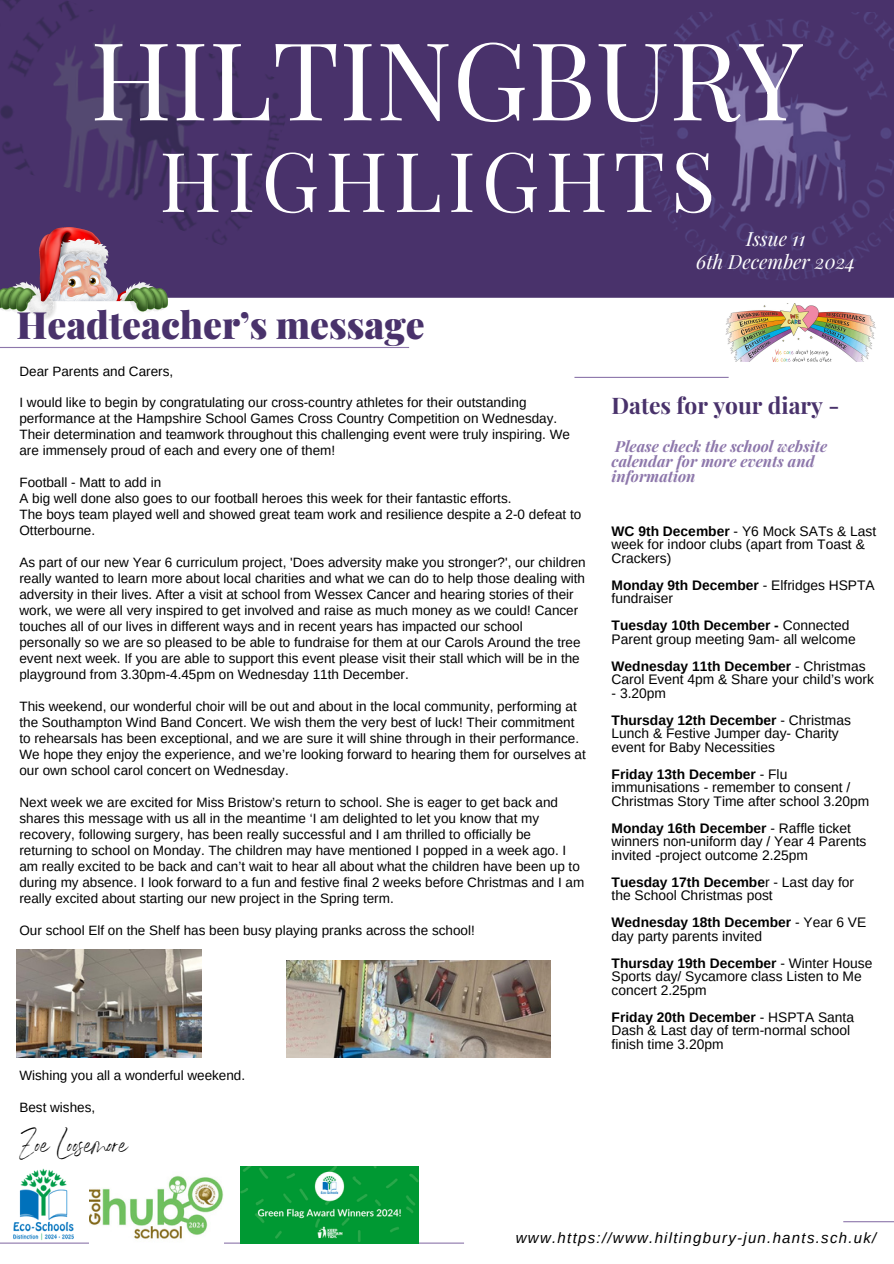
<style>
.page{position:relative;width:894px;height:1264px;background:#fff}
.page>*{position:absolute;margin:0;border:0;box-sizing:border-box;transform-origin:0 0}
.t1{font:108px "Playfair Display";color:#fff}
.t2{font:82.5px "Playfair Display";letter-spacing:.07em;color:#fff}
.t3{font:900 37.5px "Playfair Display";color:#49326b}
.t4{font:34.5px "Angella White";color:#000}
.t5{font:700 22.8px "Playfair Display";color:#49326b}
.t6{font:italic 19.5px/22.5px "Playfair Display";color:#fff;text-align:center}
.t7{font:italic 700 15.3px/14.7px "Playfair Display";color:#8d77ab}
.t8{font:italic 15px "Arimo";letter-spacing:.085em;color:#000}
.t9{font:13.8px/13.5px "Arimo";color:#000}
.t10{font:13.5px/16px "Arimo";color:#000}
.s1{font-weight:700}
</style>
<div class="page">
<div style="left:0;top:0;width:893px;height:295px;background:#49326b"></div>
<div style="left:0;top:292px;width:893px;height:6px;background:#49326b"></div>
<hr style="left:0;top:347px;width:409px;height:1px;background:#8d77ab">
<hr style="left:574px;top:377px;width:154px;height:1px;background:#8d77ab">
<hr style="left:0;top:1242px;width:464px;height:1px;background:#8d77ab">
<hr style="left:843px;top:1221px;width:50px;height:1px;background:#8d77ab">
<img style="left:640px;top:12px;width:253px;height:268px">
<img style="left:0;top:0;width:285px;height:245px">
<img style="left:725px;top:303px;width:151px;height:59px">
<img style="left:241px;top:1166px;width:177px;height:77px">
<img style="left:13px;top:1168px;width:61px;height:72px">
<img style="left:89px;top:1175px;width:134px;height:68px">
<img style="left:287px;top:960px;width:263px;height:97px">
<img style="left:17px;top:949px;width:184px;height:108px">
<img style="left:0;top:227px;width:168px;height:92px">
<p class="t1" style="left:90px;top:4px;width:714px">HILTINGBURY</p>
<p class="t2" style="left:159px;top:123px;width:557px">HIGHLIGHTS</p>
<h5 class="t3" style="left:16px;top:298px;width:410px">Headteacher’s message</h5>
<p class="t10" style="left:19px;top:363px;width:155px">Dear Parents and Carers,</p>
<p class="t10" style="left:19px;top:394px;width:552px">I would like to begin by congratulating our cross-country athletes for their outstanding performance at the Hampshire School Games Cross Country Competition on Wednesday.<br>Their determination and teamwork throughout this challenging event were truly inspiring. We are immensely proud of each and every one of them!</p>
<h1 class="t10" style="left:19px;top:474px;width:143px">Football - Matt to add in</h1>
<p class="t10" style="left:19px;top:490px;width:493px">A big well done also goes to our football heroes this week for their fantastic efforts.</p>
<h6 class="t10" style="left:19px;top:506px;width:563px">The boys team played well and showed great team work and resilience despite a 2-0 defeat to<br>Otterbourne.</h6>
<h2 class="t10" style="left:19px;top:554px;width:567px">As part of our new Year 6 curriculum project, 'Does adversity make you stronger?', our children really wanted to learn more about local charities and what we can do to help those dealing with adversity in their lives. After a visit at school from Wessex Cancer and hearing stories of their work, we were all very inspired to get involved and raise as much money as we could! Cancer touches all of our lives in different ways and in recent years has impacted our school personally so we are so pleased to be able to fundraise for them at our Carols Around the tree event next week. If you are able to support this event please visit their stall which will be in the playground from 3.30pm-4.45pm on Wednesday 11th December.</h2>
<p class="t10" style="left:19px;top:698px;width:567px">This weekend, our wonderful choir will be out and about in the local community, performing at the Southampton Wind Band Concert. We wish them the very best of luck! Their commitment to rehearsals has been exceptional, and we are sure it will shine through in their performance.<br>We hope they enjoy the experience, and we’re looking forward to hearing them for ourselves at our own school carol concert on Wednesday.</p>
<p class="t10" style="left:19px;top:794px;width:566px">Next week we are excited for Miss Bristow’s return to school. She is eager to get back and shares this message with us all in the meantime ‘I am delighted to let you know that my recovery, following surgery, has been really successful and I am thrilled to officially be returning to school on Monday. The children may have mentioned I popped in a week ago. I am really excited to be back and can’t wait to hear all about what the children have been up to during my absence. I look forward to a fun and festive final 2 weeks before Christmas and I am really excited about starting our new project in the Spring term.</p>
<h3 class="t10" style="left:19px;top:922px;width:456px">Our school Elf on the Shelf has been busy playing pranks across the school!</h3>
<p class="t10" style="left:19px;top:1066px;width:227px">Wishing you all a wonderful weekend.</p>
<p class="t10" style="left:19px;top:1098px;width:77px">Best wishes,</p>
<p class="t4" style="left:19px;top:1122px;width:111px">Zoe Loosemore</p>
<p class="t6" style="left:695px;top:227px;width:161px">Issue 11<br>6th December 2024</p>
<p class="t5" style="left:611px;top:389px;width:229px">Dates for your diary -</p>
<p class="t7" style="left:611px;top:438px;width:217px">Please check the school website calendar for more events and information</p>
<p class="t9" style="left:611px;top:524px;width:266px"><span class="s1">WC 9th December</span> - Y6 Mock SATs &amp; Last week for indoor clubs (apart from Toast &amp;<br>Crackers)</p>
<p class="t9" style="left:611px;top:578px;width:265px"><span class="s1">Monday 9th December</span> - Elfridges HSPTA fundraiser</p>
<p class="t9" style="left:611px;top:618px;width:245px"><span class="s1">Tuesday 10th December -</span> Connected<br>Parent group meeting 9am- all welcome</p>
<p class="t9" style="left:611px;top:659px;width:264px"><span class="s1">Wednesday 11th December</span> - Christmas<br>Carol Event 4pm &amp; Share your child’s work</p>
<p class="t9" style="left:611px;top:686px;width:56px">- 3.20pm</p>
<p class="t9" style="left:611px;top:713px;width:241px"><span class="s1">Thursday 12th December</span> - Christmas<br>Lunch &amp; Festive Jumper day- Charity event for Baby Necessities</p>
<p class="t9" style="left:611px;top:767px;width:259px"><span class="s1">Friday 13th December</span> - Flu immunisations - remember to consent /<br>Christmas Story Time after school 3.20pm</p>
<p class="t9" style="left:611px;top:821px;width:256px"><span class="s1">Monday 16th December</span> - Raffle ticket winners non-uniform day / Year 4 Parents invited -project outcome 2.25pm</p>
<p class="t9" style="left:611px;top:875px;width:244px"><span class="s1">Tuesday 17th Decembe</span>r - Last day for the School Christmas post</p>
<p class="t9" style="left:611px;top:915px;width:256px"><span class="s1">Wednesday 18th December</span> - Year 6 VE day party parents invited</p>
<p class="t9" style="left:611px;top:956px;width:262px"><span class="s1">Thursday 19th December</span> - Winter House<br>Sports day/ Sycamore class Listen to Me concert 2.25pm</p>
<h4 class="t9" style="left:611px;top:1010px;width:244px"><span class="s1">Friday 20th December</span> - HSPTA Santa<br>Dash &amp; Last day of term-normal school finish time 3.20pm</h4>
<p class="t8" style="left:515px;top:1229px;width:362px">www.https://www.hiltingbury-jun.hants.sch.uk/</p>
</div>
